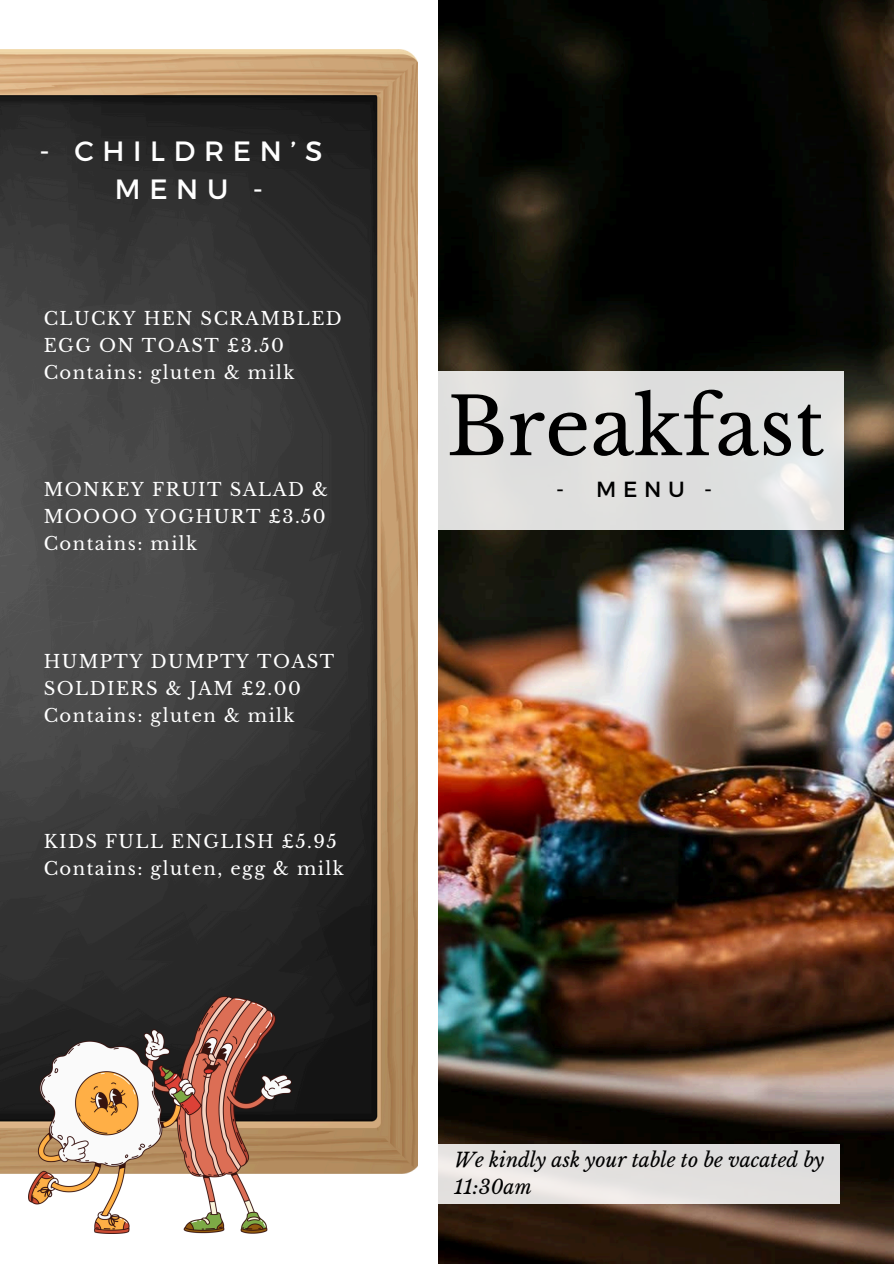
<style>
.page{position:relative;width:894px;height:1264px;background:#fff}
.page>*{position:absolute;margin:0;border:0;box-sizing:border-box;transform-origin:0 0}
.t1{font:78.9px "Libre Baskerville";color:#000}
.t2{font:27.9px/38.2px "Montserrat";letter-spacing:.31em;color:#fff;text-align:center}
.t3{font:21.9px "Montserrat";color:#000}
.t4{font:italic 19.5px/27px "Libre Baskerville";color:#000}
.t5{font:18px/27px "Libre Baskerville";letter-spacing:.08em;color:#fff}
</style>
<div class="page">
<img style="left:438px;top:0;width:455px;height:1263px">
<div style="left:438px;top:370px;width:405px;height:159px;background:#dfdfde"></div>
<div style="left:438px;top:1144px;width:401px;height:59px;background:linear-gradient(to right,#eae6e3,#dedddc)"></div>
<img style="left:0;top:50px;width:417px;height:1123px">
<img style="left:29px;top:996px;width:262px;height:237px">
<p class="t2" style="left:40px;top:130px;width:284px">- CHILDREN’S<br>MENU -</p>
<h4 class="t5" style="left:44px;top:305px;width:299px">CLUCKY HEN SCRAMBLED<br>EGG ON TOAST £3.50</h4>
<h4 class="t5" style="left:44px;top:359px;width:252px">Contains: gluten &amp; milk</h4>
<p class="t5" style="left:44px;top:476px;width:285px;text-align:justify">MONKEY FRUIT SALAD &amp; MOOOO YOGHURT £3.50<br>Contains: milk</p>
<h4 class="t5" style="left:44px;top:648px;width:292px">HUMPTY DUMPTY TOAST<br>SOLDIERS &amp; JAM £2.00<br>Contains: gluten &amp; milk</h4>
<p class="t5" style="left:44px;top:828px;width:301px">KIDS FULL ENGLISH £5.95<br>Contains: gluten, egg &amp; milk</p>
<p class="t1" style="left:446px;top:378px;width:379px">Breakfast</p>
<p class="t3" style="left:556px;top:475px;width:157px">- MENU -</p>
<h2 class="t4" style="left:454px;top:1146px;width:371px">We kindly ask your table to be vacated by<br>11:30am</h2>
</div>
